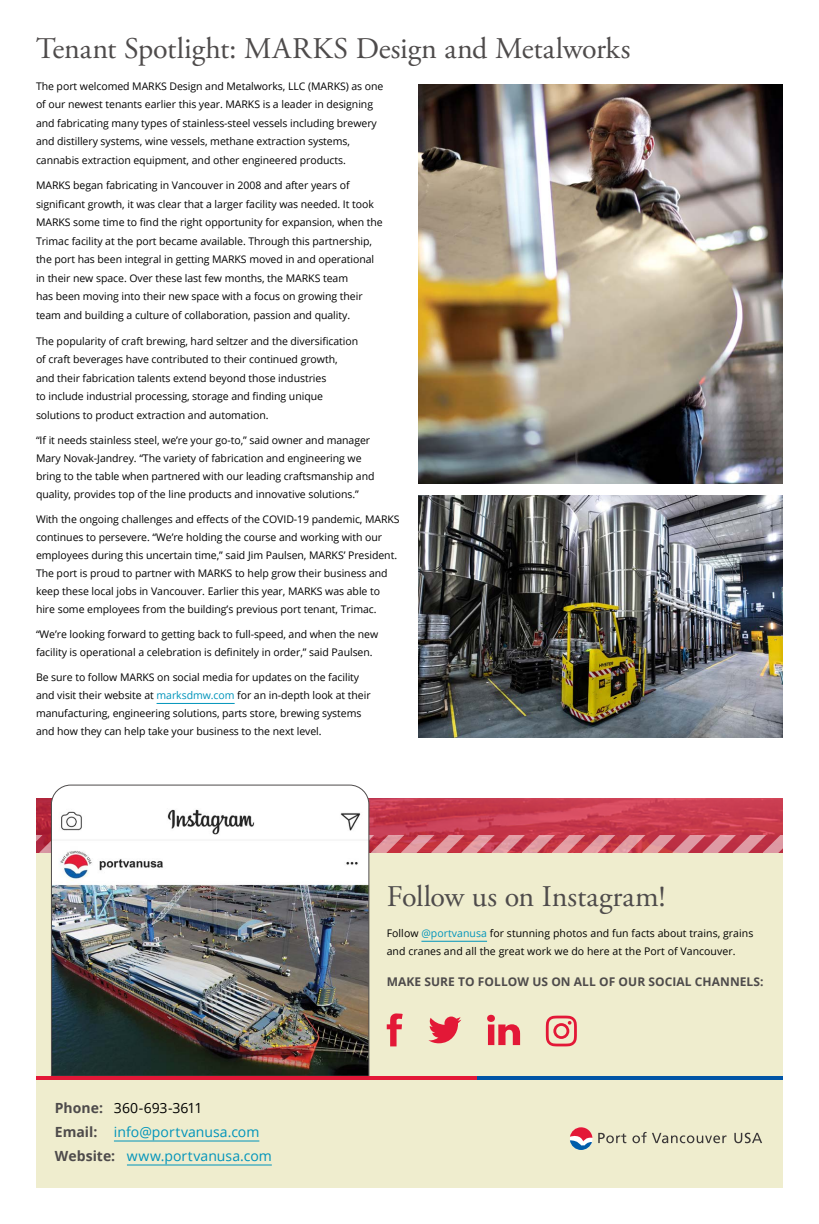
<style>
.page{position:relative;width:819px;height:1224px;background:#fff}
.page>*{position:absolute;margin:0;border:0;box-sizing:border-box;transform-origin:0 0}
.t1{font:30px "Adobe Garamond Pro";letter-spacing:-.005em;color:#4e4b4b}
.t2{font:14px/24px "Open Sans";color:#0094bb}
.t3{font:700 12px "Open Sans";letter-spacing:.005em;color:#4e4b4b}
.t4{font:10.5px/18.5px "Open Sans";letter-spacing:-.005em;color:#000}
.s1{color:#0094bb}
.s2{font-weight:700;color:#4e4b4b}
.s3{color:#000}
</style>
<div class="page">
<hr style="left:157px;top:703px;width:78px;height:1px;background:#0094bb">
<div style="left:36px;top:831px;width:747px;height:357px;background:#efedce"></div>
<svg style="left:36px;top:798px;width:747px;height:37px;background:#c83c4f"></svg>
<svg style="left:36px;top:835px;width:747px;height:18px;background:#d16975"></svg>
<img style="left:418px;top:85px;width:365px;height:399px">
<hr style="left:114px;top:1141px;width:145px;height:1px;background:#0094bb">
<hr style="left:127px;top:1165px;width:145px;height:1px;background:#0094bb">
<svg style="left:570px;top:1127px;width:22px;height:23px"></svg>
<svg style="left:598px;top:1133px;width:28px;height:10px"></svg>
<svg style="left:632px;top:1132px;width:95px;height:11px"></svg>
<svg style="left:734px;top:1133px;width:28px;height:10px"></svg>
<hr style="left:421px;top:941px;width:66px;height:1px;background:#0094bb">
<svg style="left:387px;top:1013px;width:16px;height:33px"></svg>
<svg style="left:428px;top:1017px;width:33px;height:26px"></svg>
<svg style="left:487px;top:1015px;width:33px;height:30px"></svg>
<svg style="left:546px;top:1016px;width:31px;height:30px"></svg>
<img style="left:50px;top:784px;width:320px;height:292px">
<hr style="left:36px;top:1076px;width:535px;height:3px;background:#e31837">
<hr style="left:477px;top:1076px;width:306px;height:3px;background:#0054a6">
<img style="left:418px;top:495px;width:365px;height:243px">
<h1 class="t1" style="left:36px;top:30px;width:596px">Tenant Spotlight: MARKS Design and Metalworks</h1>
<p class="t4" style="left:36px;top:76px;width:349px">The port welcomed MARKS Design and Metalworks, LLC (MARKS) as one of our newest tenants earlier this year. MARKS is a leader in designing and fabricating many types of stainless-steel vessels including brewery and distillery systems, wine vessels, methane extraction systems, cannabis extraction equipment, and other engineered products.</p>
<p class="t4" style="left:36px;top:176px;width:348px">MARKS began fabricating in Vancouver in 2008 and after years of significant growth, it was clear that a larger facility was needed. It took MARKS some time to find the right opportunity for expansion, when the Trimac facility at the port became available. Through this partnership, the port has been integral in getting MARKS moved in and operational in their new space. Over these last few months, the MARKS team<br>has been moving into their new space with a focus on growing their team and building a culture of collaboration, passion and quality.</p>
<p class="t4" style="left:36px;top:331px;width:324px">The popularity of craft brewing, hard seltzer and the diversification of craft beverages have contributed to their continued growth, and their fabrication talents extend beyond those industries<br>to include industrial processing, storage and finding unique solutions to product extraction and automation.</p>
<p class="t4" style="left:36px;top:431px;width:340px;line-height:18px">“If it needs stainless steel, we’re your go-to,” said owner and manager Mary Novak-Jandrey. “The variety of fabrication and engineering we bring to the table when partnered with our leading craftsmanship and quality, provides top of the line products and innovative solutions.”</p>
<p class="t4" style="left:36px;top:510px;width:365px;line-height:18px">With the ongoing challenges and effects of the COVID-19 pandemic, MARKS continues to persevere. “We’re holding the course and working with our employees during this uncertain time,” said Jim Paulsen, MARKS’ President.<br>The port is proud to partner with MARKS to help grow their business and keep these local jobs in Vancouver. Earlier this year, MARKS was able to hire some employees from the building’s previous port tenant, Trimac.</p>
<p class="t4" style="left:36px;top:625px;width:344px;line-height:18px">“We’re looking forward to getting back to full-speed, and when the new facility is operational a celebration is definitely in order,” said Paulsen.</p>
<p class="t4" style="left:36px;top:668px;width:336px;line-height:18px">Be sure to follow MARKS on social media for updates on the facility and visit their website at <span class="s1">marksdmw.com</span> for an in-depth look at their manufacturing, engineering solutions, parts store, brewing systems and how they can help take your business to the next level.</p>
<h2 class="t2" style="left:55px;top:1096px;width:218px"><span class="s2">Phone:</span> <span class="s3">360-693-3611<br></span><span class="s2">Email:</span> info@portvanusa.com<br><span class="s2">Website:</span> www.portvanusa.com</h2>
<h1 class="t1" style="left:387px;top:878px;width:280px">Follow us on Instagram!</h1>
<p class="t4" style="left:387px;top:924px;width:368px;line-height:18px">Follow <span class="s1">@portvanusa</span> for stunning photos and fun facts about trains, grains and cranes and all the great work we do here at the Port of Vancouver.</p>
<p class="t3" style="left:387px;top:974px;width:378px">MAKE SURE TO FOLLOW US ON ALL OF OUR SOCIAL CHANNELS:</p>
</div>
